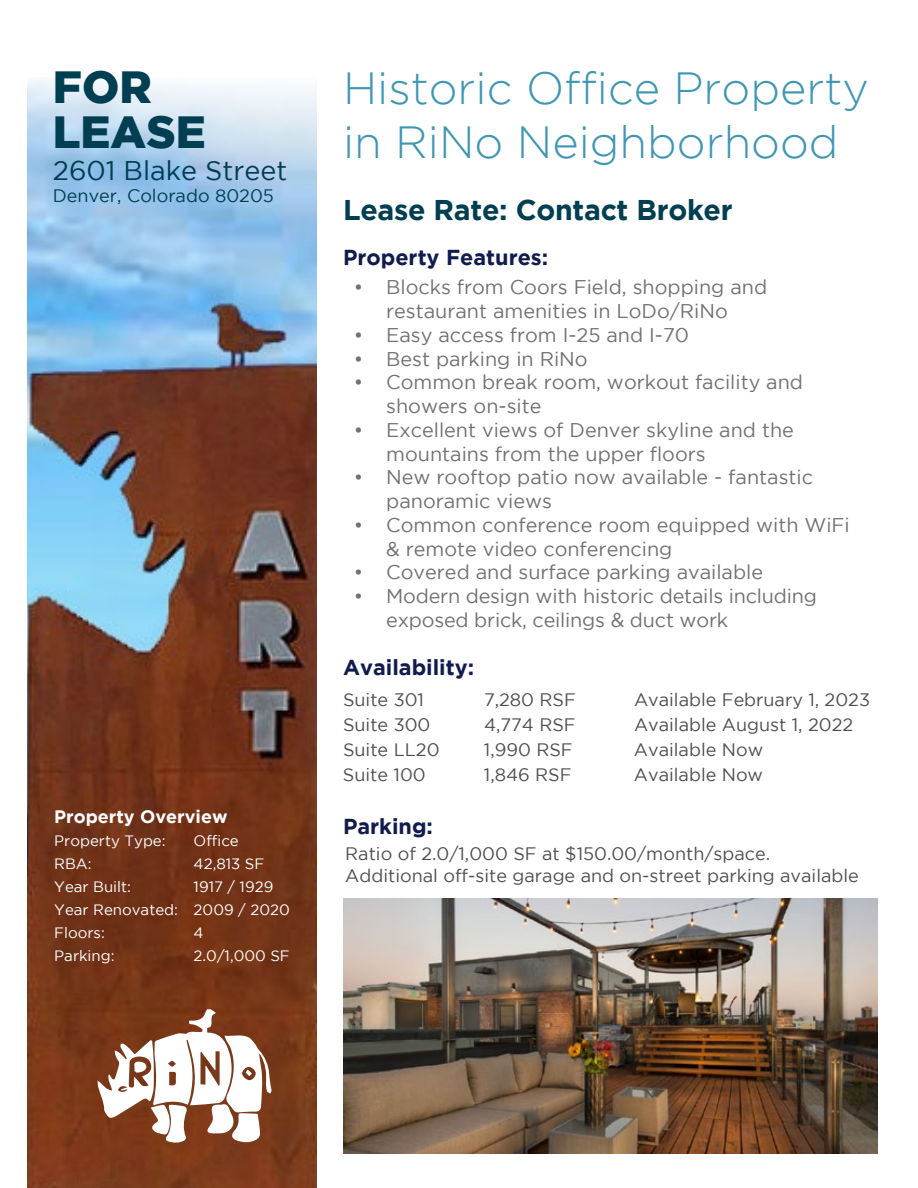
<style>
.page{position:relative;width:918px;height:1188px;background:#fff}
.page>*{position:absolute;margin:0;border:0;box-sizing:border-box;transform-origin:0 0}
.t1{font:300 45px/54px "Gotham";color:#3f96b4}
.t2{font:900 45px/45px "Gotham";color:#003e52}
.t3{font:700 28.5px "Gotham";letter-spacing:-.01em;color:#003e52}
.t4{font:27px "Gotham";color:#003e52}
.t5{font:700 21.6px "Gotham";color:#111c4e}
.t6{font:19.8px/23.7px "Gotham";color:#6f7271}
.t7{font:18px/21.6px "Gotham";color:#4e4f51}
.t8{font:18px "Gotham";color:#003e52}
.t9{font:700 18px "Gotham";color:#fff}
.t10{font:15px/23px "Gotham";color:#fff}
</style>
<div class="page">
<img style="left:27px;top:80px;width:289px;height:1108px">
<div style="left:97px;top:1008px;width:184px;height:144px;background:#7b3a1a"></div>
<svg style="left:98px;top:1009px;width:174px;height:134px"></svg>
<img style="left:343px;top:899px;width:535px;height:255px">
<h1 class="t2" style="left:53px;top:63px;width:154px">FOR<br>LEASE</h1>
<h3 class="t4" style="left:53px;top:156px;width:236px">2601 Blake Street</h3>
<p class="t8" style="left:53px;top:186px;width:222px">Denver, Colorado 80205</p>
<p class="t9" style="left:54px;top:807px;width:175px">Property Overview</p>
<p class="t10" style="left:54px;top:829px;width:113px">Property Type:</p>
<p class="t10" style="left:194px;top:829px;width:47px">Office</p>
<p class="t10" style="left:54px;top:852px;width:39px">RBA:</p>
<p class="t10" style="left:194px;top:852px;width:72px">42,813 SF</p>
<p class="t10" style="left:54px;top:875px;width:78px">Year Built:</p>
<p class="t10" style="left:54px;top:875px;width:237px;text-indent:139px">1917 / 1929<br>Year Renovated: 2009 / 2020<br>Floors:</p>
<p class="t10" style="left:194px;top:921px;width:12px">4</p>
<p class="t10" style="left:54px;top:944px;width:62px">Parking:</p>
<p class="t10" style="left:194px;top:944px;width:98px">2.0/1,000 SF</p>
<h1 class="t1" style="left:343px;top:61px;width:527px">Historic Office Property in RiNo Neighborhood</h1>
<h2 class="t3" style="left:343px;top:194px;width:391px">Lease Rate: Contact Broker</h2>
<p class="t5" style="left:343px;top:245px;width:207px">Property Features:</p>
<p class="t6" style="left:354px;top:275px;width:415px;text-align:center">• Blocks from Coors Field, shopping and restaurant amenities in LoDo/RiNo</p>
<p class="t6" style="left:354px;top:323px;width:337px">• Easy access from I-25 and I-70</p>
<p class="t6" style="left:354px;top:346px;width:235px">• Best parking in RiNo</p>
<p class="t6" style="left:386px;top:370px;width:418px;text-indent:-32px">• Common break room, workout facility and showers on-site</p>
<p class="t6" style="left:386px;top:418px;width:409px;text-indent:-32px">• Excellent views of Denver skyline and the mountains from the upper floors</p>
<p class="t6" style="left:386px;top:465px;width:428px;text-indent:-32px">• New rooftop patio now available - fantastic panoramic views</p>
<p class="t6" style="left:386px;top:513px;width:465px;text-indent:-32px">• Common conference room equipped with WiFi &amp; remote video conferencing</p>
<p class="t6" style="left:354px;top:560px;width:411px">• Covered and surface parking available</p>
<p class="t6" style="left:386px;top:584px;width:432px;text-indent:-32px">• Modern design with historic details including exposed brick, ceilings &amp; duct work</p>
<p class="t5" style="left:343px;top:655px;width:133px">Availability:</p>
<p class="t7" style="left:343px;top:688px;width:83px">Suite 301</p>
<p class="t7" style="left:484px;top:688px;width:93px">7,280 RSF</p>
<p class="t7" style="left:634px;top:688px;width:238px">Available February 1, 2023</p>
<p class="t7" style="left:343px;top:713px;width:89px">Suite 300</p>
<p class="t7" style="left:484px;top:713px;width:93px">4,774 RSF</p>
<p class="t7" style="left:634px;top:713px;width:221px">Available August 1, 2022</p>
<p class="t7" style="left:343px;top:739px;width:98px">Suite LL20</p>
<p class="t7" style="left:484px;top:739px;width:90px">1,990 RSF</p>
<p class="t7" style="left:634px;top:739px;width:131px">Available Now</p>
<p class="t7" style="left:343px;top:764px;width:84px">Suite 100</p>
<p class="t7" style="left:484px;top:764px;width:89px">1,846 RSF</p>
<p class="t7" style="left:634px;top:764px;width:131px">Available Now</p>
<p class="t5" style="left:343px;top:814px;width:91px">Parking:</p>
<p class="t7" style="left:345px;top:843px;width:515px">Ratio of 2.0/1,000 SF at $150.00/month/space.<br>Additional off-site garage and on-street parking available</p>
</div>
